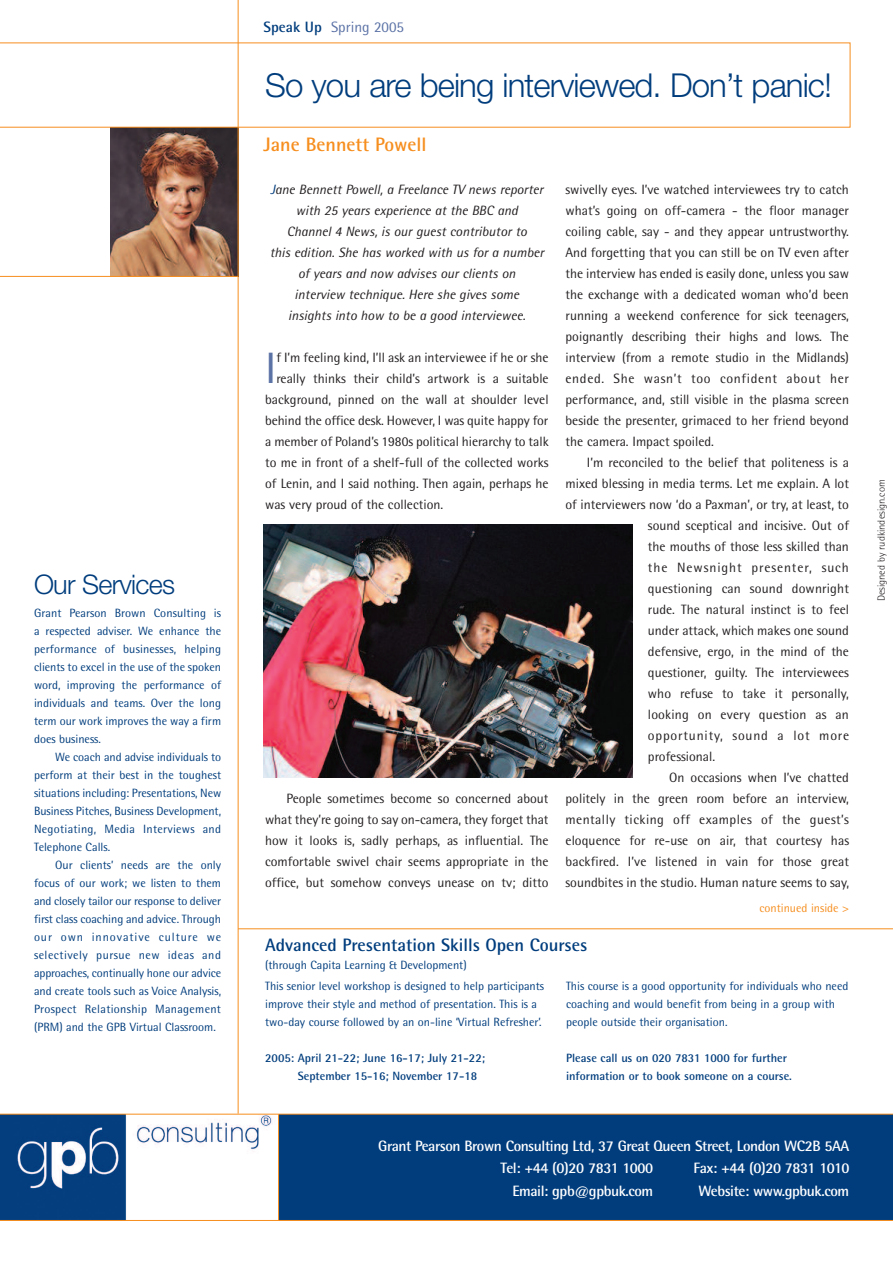
<style>
.page{position:relative;width:893px;height:1263px;background:#fff}
.page>*{position:absolute;margin:0;border:0;box-sizing:border-box;transform-origin:0 0}
.t1{font:43.95px "Rotis Semi Sans";color:#5b72a6}
.t2{font:300 33px "Helvetica Neue";letter-spacing:-.03em;color:#013d7d}
.t3{font:300 27px "Helvetica Neue";letter-spacing:-.03em;color:#013d7d}
.t4{font:700 19.5px "Rotis Semi Sans";color:#f68e1e}
.t5{font:700 18px "Rotis Semi Sans";color:#013d7d}
.t6{font:700 15px/22.2px "Rotis Semi Sans";letter-spacing:-.025em;color:#fff}
.t7{font:15px "Rotis Semi Sans";color:#5b72a6}
.t8{font:13.5px/21px "Rotis Semi Sans";color:#231f20;text-align:justify}
.t9{font:italic 13.5px/21px "Rotis Semi Sans";color:#231f20;text-align:center}
.t10{font:13.5px "Rotis Semi Sans";letter-spacing:.035em;color:#231f20}
.t11{font:13.5px "Rotis Semi Sans";letter-spacing:.07em;color:#231f20}
.t12{font:13.5px "Rotis Semi Sans";letter-spacing:.06em;color:#231f20}
.t13{font:12px/18px "Rotis Semi Sans";color:#013d7d;text-align:justify}
.t14{font:700 12px/18px "Rotis Semi Sans";color:#013d7d}
.t15{font:12px "Rotis Semi Sans";color:#f68e1e}
.t16{font:300 10.5px "Rotis Semi Sans";color:#231f20}
.s1{font-weight:700;color:#013d7d}
.s2{color:#013d7d}
</style>
<div class="page">
<img style="left:111px;top:128px;width:127px;height:148px">
<div style="left:0;top:1114px;width:893px;height:106px;background:#013d7d"></div>
<img style="left:17px;top:1115px;width:261px;height:105px">
<hr style="left:238px;top:0;width:1px;height:1113px;background:#f68e1e">
<hr style="left:0;top:1114px;width:893px;height:1px;background:#f68e1e">
<hr style="left:238px;top:928px;width:655px;height:1px;background:#f68e1e">
<hr style="left:0;top:1220px;width:893px;height:1px;background:#f68e1e">
<hr style="left:278px;top:1114px;width:1px;height:106px;background:#f68e1e">
<svg style="left:0;top:43px;width:850px;height:85px"></svg>
<hr style="left:0;top:276px;width:238px;height:1px;background:#f68e1e">
<img style="left:264px;top:525px;width:369px;height:252px">
<h3 class="t3" style="left:34px;top:568px;width:143px">Our Services</h3>
<p class="t13" style="left:34px;top:605px;width:189px">Grant Pearson Brown Consulting is a respected adviser. We enhance the performance of businesses, helping clients to excel in the use of the spoken word, improving the performance of individuals and teams. Over the long term our work improves the way a firm does business.</p>
<p class="t13" style="left:34px;top:749px;width:189px;text-indent:21px">We coach and advise individuals to perform at their best in the toughest situations including: Presentations, New Business Pitches, Business Development, Negotiating, Media Interviews and Telephone Calls.</p>
<p class="t13" style="left:34px;top:857px;width:189px;text-indent:21px">Our clients’ needs are the only focus of our work; we listen to them and closely tailor our response to deliver first class coaching and advice. Through our own innovative culture we selectively pursue new ideas and approaches, continually hone our advice and create tools such as Voice Analysis, Prospect Relationship Management (PRM) and the GPB Virtual Classroom.</p>
<p class="t7" style="left:264px;top:21px;width:142px"><span class="s1">Speak Up</span> Spring 2005</p>
<h2 class="t2" style="left:265px;top:65px;width:568px">So you are being interviewed. Don’t panic!</h2>
<h3 class="t4" style="left:264px;top:138px;width:165px">Jane Bennett Powell</h3>
<p class="t9" style="left:270px;top:181px;width:276px"><span class="s2">J</span>ane Bennett Powell, a Freelance TV news reporter with 25 years experience at the BBC and<br>Channel 4 News, is our guest contributor to<br>this edition. She has worked with us for a number of years and now advises our clients on<br>interview technique. Here she gives some<br>insights into how to be a good interviewee.</p>
<h1 class="t1" style="left:265px;top:353px;width:13px">I</h1>
<p class="t8" style="left:276px;top:349px;width:274px">f I’m feeling kind, I’ll ask an interviewee if he or she</p>
<p class="t8" style="left:276px;top:370px;width:274px">really thinks their child’s artwork is a suitable</p>
<p class="t8" style="left:265px;top:391px;width:285px">background, pinned on the wall at shoulder level</p>
<p class="t8" style="left:265px;top:412px;width:285px">behind the office desk. However, I was quite happy for</p>
<p class="t8" style="left:265px;top:433px;width:285px">a member of Poland’s 1980s political hierarchy to talk</p>
<p class="t8" style="left:265px;top:454px;width:285px">to me in front of a shelf-full of the collected works</p>
<p class="t8" style="left:265px;top:475px;width:285px">of Lenin, and I said nothing. Then again, perhaps he</p>
<p class="t8" style="left:265px;top:496px;width:180px">was very proud of the collection.</p>
<p class="t8" style="left:265px;top:790px;width:285px;text-indent:21px">People sometimes become so concerned about what they’re going to say on-camera, they forget that how it looks is, sadly perhaps, as influential. The comfortable swivel chair seems appropriate in the office, but somehow conveys unease on tv; ditto</p>
<p class="t8" style="left:566px;top:181px;width:285px">swivelly eyes. I’ve watched interviewees try to catch what’s going on off-camera - the floor manager coiling cable, say - and they appear untrustworthy.<br>And forgetting that you can still be on TV even after the interview has ended is easily done, unless you saw the exchange with a dedicated woman who’d been running a weekend conference for sick teenagers, poignantly describing their highs and lows. The interview (from a remote studio in the Midlands) ended. She wasn’t too confident about her performance, and, still visible in the plasma screen beside the presenter, grimaced to her friend beyond the camera. Impact spoiled.</p>
<p class="t8" style="left:587px;top:454px;width:264px">I’m reconciled to the belief that politeness is a</p>
<p class="t8" style="left:566px;top:475px;width:285px">mixed blessing in media terms. Let me explain. A lot</p>
<p class="t8" style="left:566px;top:496px;width:285px">of interviewers now ‘do a Paxman’, or try, at least, to</p>
<p class="t8" style="left:648px;top:517px;width:203px">sound sceptical and incisive. Out of</p>
<p class="t8" style="left:648px;top:538px;width:203px">the mouths of those less skilled than</p>
<p class="t11" style="left:648px;top:563px;width:203px">the Newsnight presenter, such</p>
<p class="t8" style="left:648px;top:580px;width:203px">questioning can sound downright</p>
<p class="t8" style="left:648px;top:601px;width:203px">rude. The natural instinct is to feel</p>
<p class="t8" style="left:648px;top:622px;width:203px">under attack, which makes one sound</p>
<p class="t8" style="left:648px;top:643px;width:203px">defensive, ergo, in the mind of the</p>
<p class="t8" style="left:648px;top:664px;width:203px">questioner, guilty. The interviewees</p>
<p class="t8" style="left:648px;top:685px;width:203px">who refuse to take it personally,</p>
<p class="t8" style="left:648px;top:706px;width:203px">looking on every question as an</p>
<p class="t12" style="left:648px;top:731px;width:203px">opportunity, sound a lot more</p>
<p class="t8" style="left:648px;top:748px;width:69px">professional.</p>
<p class="t8" style="left:669px;top:769px;width:181px">On occasions when I’ve chatted</p>
<p class="t8" style="left:566px;top:790px;width:285px">politely in the green room before an interview,</p>
<p class="t10" style="left:566px;top:815px;width:285px">mentally ticking off examples of the guest’s</p>
<p class="t8" style="left:566px;top:832px;width:285px">eloquence for re-use on air, that courtesy has</p>
<p class="t8" style="left:566px;top:853px;width:285px">backfired. I’ve listened in vain for those great</p>
<p class="t8" style="left:566px;top:874px;width:285px">soundbites in the studio. Human nature seems to say,</p>
<p class="t15" style="left:759px;top:903px;width:91px">continued inside &gt;</p>
<h3 class="t5" style="left:265px;top:938px;width:324px">Advanced Presentation Skills Open Courses</h3>
<p class="t13" style="left:265px;top:957px;width:203px">(through Capita Learning &amp; Development)</p>
<p class="t13" style="left:265px;top:978px;width:280px;text-align:left">This senior level workshop is designed to help participants improve their style and method of presentation. This is a two-day course followed by an on-line ‘Virtual Refresher’.</p>
<p class="t14" style="left:298px;top:1050px;width:189px;text-indent:-33px">2005: April 21-22; June 16-17; July 21-22;<br>September 15-16; November 17-18</p>
<p class="t13" style="left:566px;top:978px;width:284px;text-align:left">This course is a good opportunity for individuals who need coaching and would benefit from being in a group with people outside their organisation.</p>
<p class="t14" style="left:566px;top:1050px;width:227px">Please call us on 020 7831 1000 for further information or to book someone on a course.</p>
<p class="t6" style="left:500px;top:1136px;width:351px;text-indent:-122px">Grant Pearson Brown Consulting Ltd, 37 Great Queen Street, London WC2B 5AA<br>Tel: +44 (0)20 7831 1000</p>
<p class="t6" style="left:693px;top:1158px;width:158px">Fax: +44 (0)20 7831 1010</p>
<p class="t6" style="left:512px;top:1181px;width:142px">Email: gpb@gpbuk.com</p>
<p class="t6" style="left:698px;top:1181px;width:152px">Website: www.gpbuk.com</p>
<p class="t16" style="left:877px;top:601px;width:123px;rotate:-90deg">Designed by rudkindesign.com</p>
</div>
